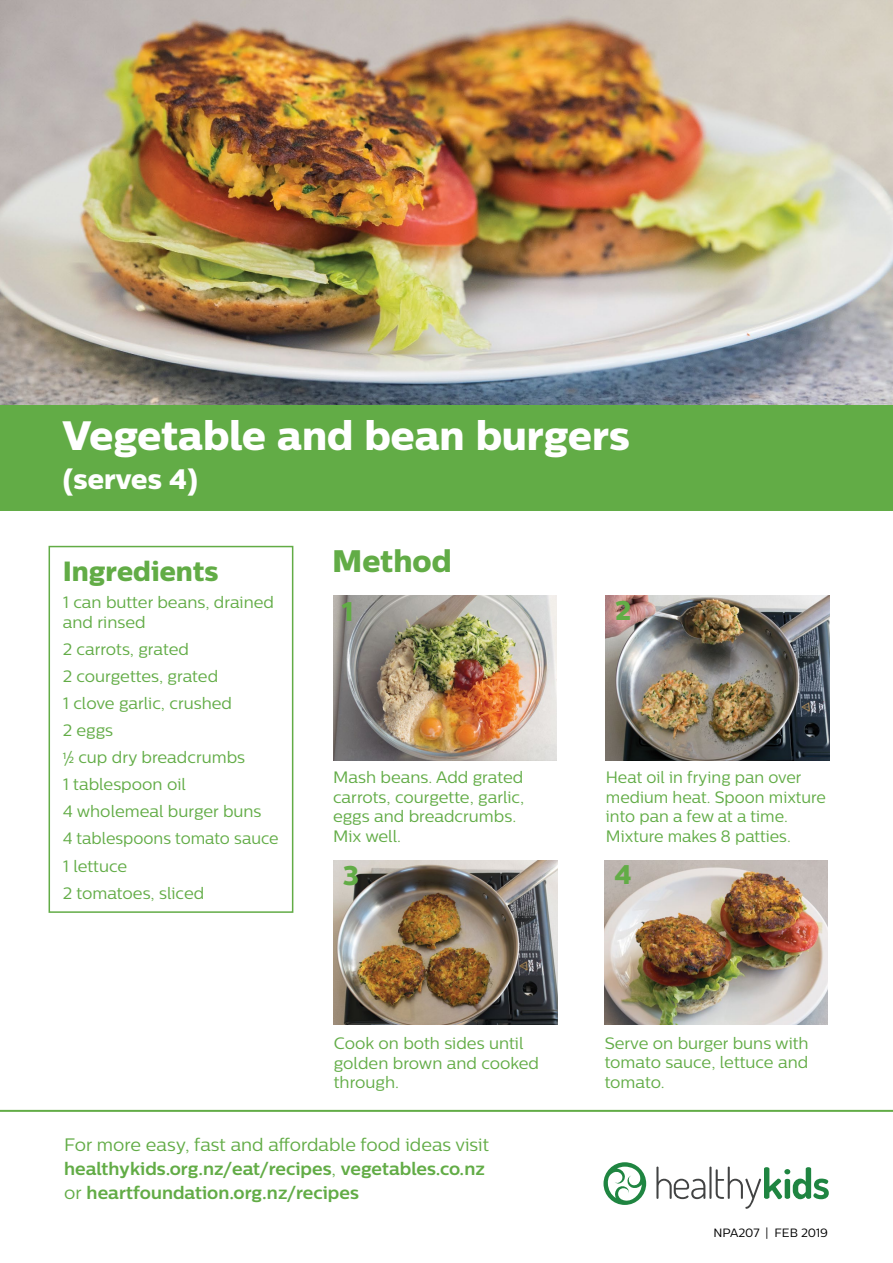
<style>
.page{position:relative;width:893px;height:1263px;background:#fff}
.page>*{position:absolute;margin:0;border:0;box-sizing:border-box;transform-origin:0 0}
.t1{font:40.95px "Centrale Sans X Bold";color:#fff}
.t2{font:31.05px "Centrale Sans X Bold";color:#62ac46}
.t3{font:28.05px "Centrale Sans X Bold";color:#fff}
.t4{font:27.75px "Centrale Sans X Bold";color:#62ac46}
.t5{font:27px "Centrale Sans X Bold";color:#62ac46}
.t6{font:700 18px/24px "Centrale Sans";color:#62ac46}
.t7{font:16.5px/19.5px "Centrale Sans";color:#62ac46}
.t8{font:12px "Centrale Sans";color:#000}
.s1{font-weight:500;font-size:9px}
.s2{font-weight:400}
</style>
<div class="page">
<svg style="left:656px;top:1166px;width:49px;height:33px"></svg>
<hr style="left:709px;top:1166px;width:2px;height:33px;background:#424343">
<svg style="left:716px;top:1166px;width:113px;height:43px"></svg>
<svg style="left:603px;top:1162px;width:43px;height:43px"></svg>
<img style="left:0;top:0;width:893px;height:405px">
<div style="left:0;top:405px;width:893px;height:106px;background:#62ac46"></div>
<div style="left:49px;top:546px;width:244px;height:367px;border:2px solid #62ac46"></div>
<hr style="left:0;top:1110px;width:893px;height:2px;background:#62ac46">
<img style="left:605px;top:860px;width:223px;height:165px">
<img style="left:334px;top:860px;width:223px;height:165px">
<img style="left:606px;top:595px;width:223px;height:165px">
<img style="left:333px;top:595px;width:223px;height:165px">
<h1 class="t1" style="left:62px;top:410px;width:569px">Vegetable and bean burgers</h1>
<h3 class="t3" style="left:62px;top:461px;width:137px">(serves 4)</h3>
<h3 class="t4" style="left:63px;top:554px;width:157px">Ingredients</h3>
<p class="t7" style="left:63px;top:592px;width:213px">1 can butter beans, drained and rinsed</p>
<p class="t7" style="left:63px;top:635px;width:217px;line-height:27px">2 carrots, grated<br>2 courgettes, grated<br>1 clove garlic, crushed<br>2 eggs<br><sup>1</sup>/<span class="s1">2</span> cup dry breadcrumbs<br>1 tablespoon oil<br>4 wholemeal burger buns<br>4 tablespoons tomato sauce<br>1 lettuce<br>2 tomatoes, sliced</p>
<h2 class="t2" style="left:332px;top:542px;width:121px">Method</h2>
<h3 class="t5" style="left:342px;top:594px;width:13px">1</h3>
<h3 class="t5" style="left:615px;top:594px;width:18px">2</h3>
<p class="t7" style="left:333px;top:767px;width:193px">Mash beans. Add grated carrots, courgette, garlic, eggs and breadcrumbs.<br>Mix well.</p>
<p class="t7" style="left:606px;top:767px;width:222px">Heat oil in frying pan over medium heat. Spoon mixture into pan a few at a time.<br>Mixture makes 8 patties.</p>
<h3 class="t5" style="left:343px;top:859px;width:18px">3</h3>
<h3 class="t5" style="left:614px;top:858px;width:19px">4</h3>
<p class="t7" style="left:334px;top:1033px;width:207px">Cook on both sides until golden brown and cooked through.</p>
<p class="t7" style="left:605px;top:1033px;width:206px;text-align:justify">Serve on burger buns with tomato sauce, lettuce and tomato.</p>
<p class="t6" style="left:64px;top:1132px;width:426px"><span class="s2">For more easy, fast and affordable food ideas visit </span>healthykids.org.nz/eat/recipes<span class="s2">,</span> vegetables.co.nz <span class="s2">or</span> heartfoundation.org.nz/recipes</p>
<p class="t8" style="left:713px;top:1225px;width:116px">NPA207 | FEB 2019</p>
</div>
